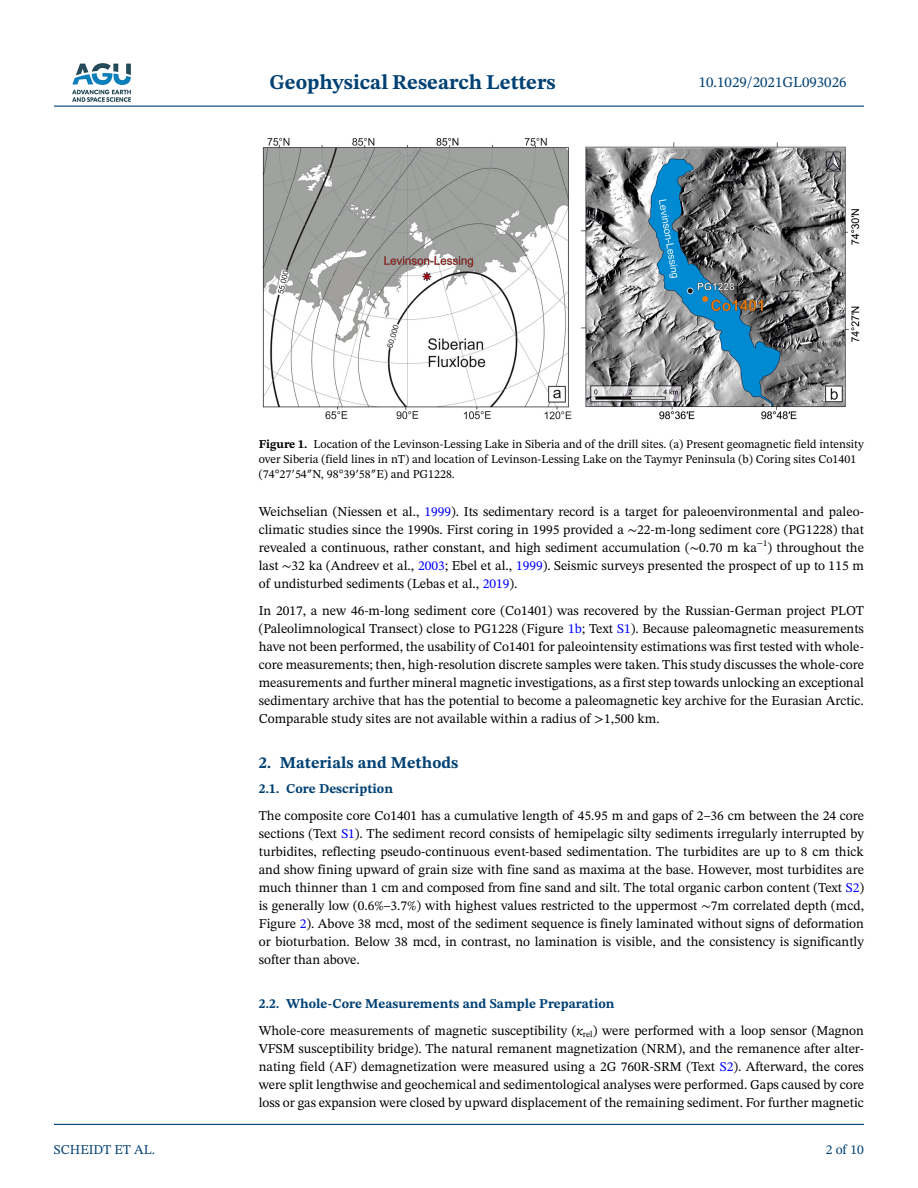
<style>
.page{position:relative;width:918px;height:1188px;background:#fff}
.page>*{position:absolute;margin:0;border:0;box-sizing:border-box;transform-origin:0 0}
.t1{font:700 21px "STIX Two Text";color:#004174}
.t2{font:700 16.5px "STIX Two Text";color:#004174}
.t3{font:15px "STIX Two Text";color:#004174}
.t4{font:13.5px/18px "STIX Two Text";color:#000;text-align:justify}
.t5{font:700 13.5px "STIX Two Text";color:#004174}
.t6{font:13.5px "STIX Two Text";color:#004174}
.t7{font:12px/15px "STIX Two Text";color:#000}
.s1{font-weight:700}
.s2{color:#00f}
.s3{font-family:"STIX Two Math"}
.s4{font-weight:700;color:#004174}
.s5{font-style:italic}
</style>
<div class="page">
<hr style="left:54px;top:106px;width:810px;height:1px;background:#004174">
<hr style="left:54px;top:1124px;width:810px;height:1px;background:#004174">
<img style="left:72px;top:63px;width:59px;height:39px">
<img style="left:263px;top:137px;width:597px;height:283px">
<h1 class="t1" style="left:269px;top:67px;width:288px">Geophysical Research Letters</h1>
<p class="t3" style="left:699px;top:72px;width:149px">10.1029/2021GL093026</p>
<p class="t6" style="left:54px;top:1140px;width:103px">SCHEIDT ET AL.</p>
<p class="t7" style="left:259px;top:437px;width:607px"><span class="s1">Figure 1.</span> Location of the Levinson-Lessing Lake in Siberia and of the drill sites. (a) Present geomagnetic field intensity over Siberia (field lines in nT) and location of Levinson-Lessing Lake on the Taymyr Peninsula (b) Coring sites Co1401 (74°27′54″N, 98°39′58″E) and PG1228.</p>
<p class="t4" style="left:259px;top:502px;width:607px">Weichselian (Niessen et al., <span class="s2">1999</span>). Its sedimentary record is a target for paleoenvironmental and paleo&shy;climatic studies since the 1990s. First coring in 1995 provided a <span class="s3">∼</span>22-m-long sediment core (PG1228) that revealed a continuous, rather constant, and high sediment accumulation (<span class="s3">∼</span>0.70 m ka<sup>−1</sup>) throughout the last <span class="s3">∼</span>32 ka (Andreev et al., <span class="s2">2003</span>; Ebel et al., <span class="s2">1999</span>). Seismic surveys presented the prospect of up to 115 m of undisturbed sediments (Lebas et al., <span class="s2">2019</span>).</p>
<p class="t4" style="left:259px;top:601px;width:607px">In 2017, a new 46-m-long sediment core (Co1401) was recovered by the Russian-German project PLOT (Paleolimnological Transect) close to PG1228 (Figure <span class="s2">1b</span>; Text <span class="s2">S1</span>). Because paleomagnetic measurements have not been performed, the usability of Co1401 for paleointensity estimations was first tested with whole&shy;core measurements; then, high-resolution discrete samples were taken. This study discusses the whole-core measurements and further mineral magnetic investigations, as a first step towards unlocking an exceptional sedimentary archive that has the potential to become a paleomagnetic key archive for the Eurasian Arctic.<br>Comparable study sites are not available within a radius of &gt;1,500 km.</p>
<p class="t2" style="left:259px;top:750px;width:201px">2. Materials and Methods</p>
<p class="t5" style="left:259px;top:779px;width:136px">2.1. Core Description</p>
<p class="t4" style="left:259px;top:807px;width:607px">The composite core Co1401 has a cumulative length of 45.95 m and gaps of 2–36 cm between the 24 core sections (Text <span class="s2">S1</span>). The sediment record consists of hemipelagic silty sediments irregularly interrupted by turbidites, reflecting pseudo-continuous event-based sedimentation. The turbidites are up to 8 cm thick and show fining upward of grain size with fine sand as maxima at the base. However, most turbidites are much thinner than 1 cm and composed from fine sand and silt. The total organic carbon content (Text <span class="s2">S2</span>) is generally low (0.6%–3.7%) with highest values restricted to the uppermost <span class="s3">∼</span>7m correlated depth (mcd, Figure <span class="s2">2</span>). Above 38 mcd, most of the sediment sequence is finely laminated without signs of deformation or bioturbation. Below 38 mcd, in contrast, no lamination is visible, and the consistency is significantly softer than above.</p>
<p class="t4" style="left:259px;top:990px;width:607px;line-height:27px"><span class="s4">2.2. Whole-Core Measurements and Sample Preparation<br></span>Whole-core measurements of magnetic susceptibility (<span class="s5">κ</span><sub>rel</sub>) were performed with a loop sensor (Magnon</p>
<p class="t4" style="left:259px;top:1039px;width:607px">VFSM susceptibility bridge). The natural remanent magnetization (NRM), and the remanence after alter&shy;nating field (AF) demagnetization were measured using a 2G 760R-SRM (Text <span class="s2">S2</span>). Afterward, the cores were split lengthwise and geochemical and sedimentological analyses were performed. Gaps caused by core loss or gas expansion were closed by upward displacement of the remaining sediment. For further magnetic</p>
<p class="t6" style="left:826px;top:1140px;width:40px">2 of 10</p>
</div>
